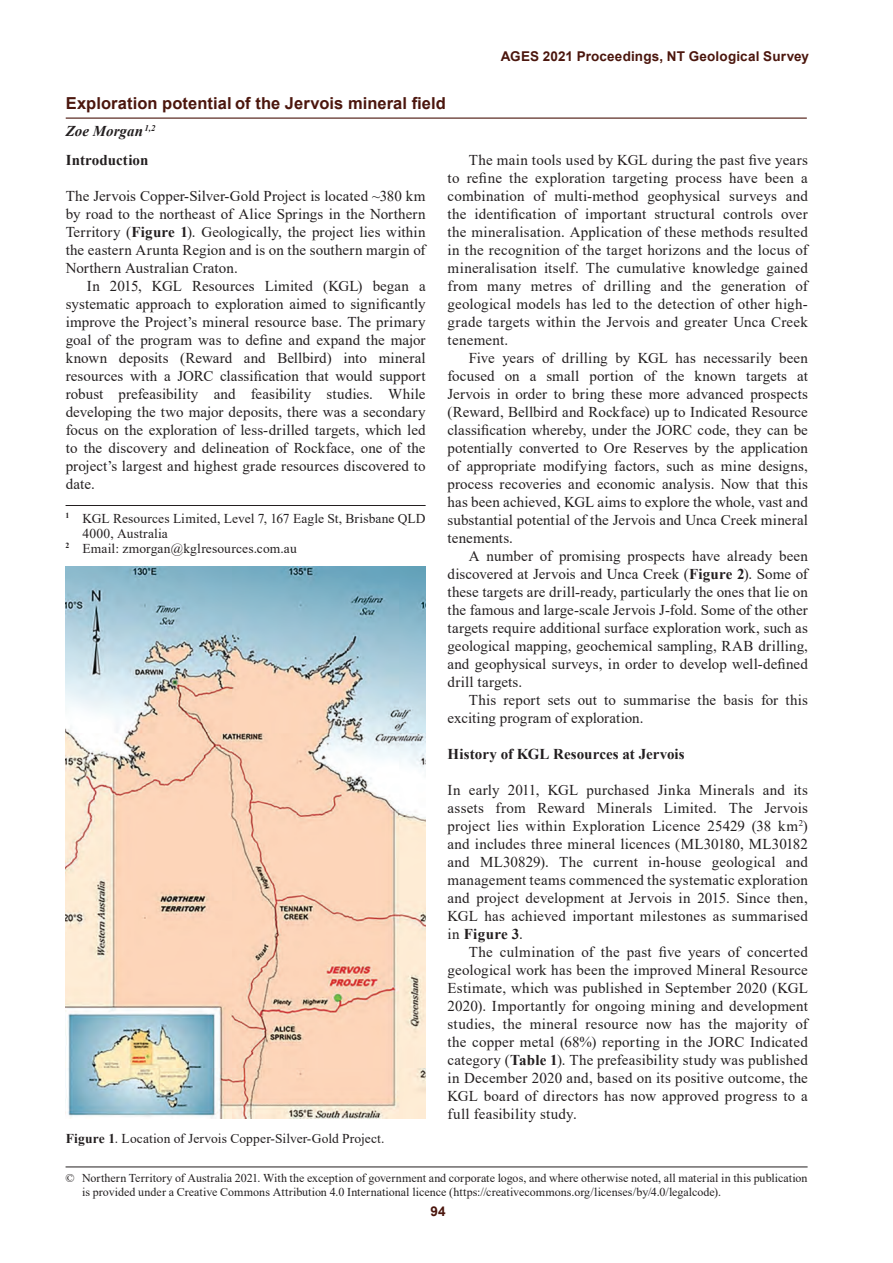
<style>
.page{position:relative;width:893px;height:1263px;background:#fff}
.page>*{position:absolute;margin:0;border:0;box-sizing:border-box;transform-origin:0 0}
.AGES_____Heading_Abs{font:700 16.5px "Arial";letter-spacing:.005em;color:#4b160d}
.AGES_____Body_text{font:15px/18px "Times New Roman";letter-spacing:.01em;color:#231f20;text-align:justify}
.AGES_____Body_text_I{font:15px/18px "Times New Roman";letter-spacing:.015em;color:#231f20;text-align:justify}
.AGES_____Heading_Lev{font:700 15px "Times New Roman";letter-spacing:.005em;color:#231f20}
.AGES_____Authors_nam{font:italic 700 15px "Times New Roman";letter-spacing:.005em;color:#231f20}
.AGES_____Footnotes{font:13.5px/15px "Times New Roman";letter-spacing:.01em;color:#231f20}
.AGES_____Figure_Capt{font:13.5px "Times New Roman";letter-spacing:.01em;color:#231f20}
.t1{font:700 13.5px "Arial";letter-spacing:.01em;color:#4b160d}
.AGES_____Footnotes-2{font:12px/13.5px "Times New Roman";color:#231f20}
.s1{font-weight:700}
</style>
<div class="page">
<hr style="left:66px;top:118px;width:741px;height:1px;background:#4b160d">
<hr style="left:66px;top:1167px;width:742px;height:1px;background:#231f20">
<hr style="left:66px;top:505px;width:360px;height:1px;background:#231f20">
<img style="left:65px;top:567px;width:361px;height:551px">
<p class="AGES_____Heading_Abs" style="left:66px;top:92px;width:382px">Exploration potential of the Jervois mineral field</p>
<p class="AGES_____Authors_nam" style="left:66px;top:120px;width:91px">Zoe Morgan <sup>1,2</sup></p>
<p class="t1" style="left:501px;top:46px;width:310px">AGES 2021 Proceedings, NT Geological Survey</p>
<p class="AGES_____Heading_Lev" style="left:66px;top:149px;width:84px">Introduction</p>
<p class="AGES_____Body_text_I" style="left:66px;top:186px;width:361px">The Jervois Copper-Silver-Gold Project is located ~380 km by road to the northeast of Alice Springs in the Northern Territory (<span class="s1">Figure 1</span>). Geologically, the project lies within the eastern Arunta Region and is on the southern margin of Northern Australian Craton.</p>
<p class="AGES_____Body_text" style="left:66px;top:276px;width:361px;text-indent:21px">In 2015, KGL Resources Limited (KGL) began a systematic approach to exploration aimed to significantly improve the Project’s mineral resource base. The primary goal of the program was to define and expand the major known deposits (Reward and Bellbird) into mineral resources with a JORC classification that would support robust prefeasibility and feasibility studies. While developing the two major deposits, there was a secondary focus on the exploration of less-drilled targets, which led to the discovery and delineation of Rockface, one of the project’s largest and highest grade resources discovered to date.</p>
<p class="AGES_____Footnotes" style="left:83px;top:510px;width:345px;text-indent:-17px"><sup>1</sup> KGL Resources Limited, Level 7, 167 Eagle St, Brisbane QLD<br>4000, Australia</p>
<p class="AGES_____Footnotes" style="left:66px;top:540px;width:233px"><sup>2</sup> Email: zmorgan@kglresources.com.au</p>
<p class="AGES_____Figure_Capt" style="left:66px;top:1129px;width:320px"><span class="s1">Figure 1</span>. Location of Jervois Copper-Silver-Gold Project.</p>
<p class="AGES_____Body_text" style="left:448px;top:150px;width:362px;text-indent:21px">The main tools used by KGL during the past five years to refine the exploration targeting process have been a combination of multi-method geophysical surveys and the identification of important structural controls over the mineralisation. Application of these methods resulted in the recognition of the target horizons and the locus of mineralisation itself. The cumulative knowledge gained from many metres of drilling and the generation of geological models has led to the detection of other high&shy;grade targets within the Jervois and greater Unca Creek tenement.</p>
<p class="AGES_____Body_text" style="left:448px;top:348px;width:362px;text-indent:21px">Five years of drilling by KGL has necessarily been focused on a small portion of the known targets at Jervois in order to bring these more advanced prospects (Reward, Bellbird and Rockface) up to Indicated Resource classification whereby, under the JORC code, they can be potentially converted to Ore Reserves by the application of appropriate modifying factors, such as mine designs, process recoveries and economic analysis. Now that this has been achieved, KGL aims to explore the whole, vast and substantial potential of the Jervois and Unca Creek mineral tenements.</p>
<p class="AGES_____Body_text" style="left:448px;top:546px;width:362px;text-indent:21px">A number of promising prospects have already been discovered at Jervois and Unca Creek (<span class="s1">Figure 2</span>). Some of these targets are drill-ready, particularly the ones that lie on the famous and large-scale Jervois J-fold. Some of the other targets require additional surface exploration work, such as geological mapping, geochemical sampling, RAB drilling, and geophysical surveys, in order to develop well-defined drill targets.</p>
<p class="AGES_____Body_text" style="left:448px;top:690px;width:362px;text-indent:21px">This report sets out to summarise the basis for this exciting program of exploration.</p>
<p class="AGES_____Heading_Lev" style="left:448px;top:743px;width:239px">History of KGL Resources at Jervois</p>
<p class="AGES_____Body_text_I" style="left:448px;top:780px;width:362px">In early 2011, KGL purchased Jinka Minerals and its assets from Reward Minerals Limited. The Jervois project lies within Exploration Licence 25429 (38 km<sup>2</sup>) and includes three mineral licences (ML30180, ML30182 and ML30829). The current in-house geological and management teams commenced the systematic exploration and project development at Jervois in 2015. Since then, KGL has achieved important milestones as summarised in <span class="s1">Figure 3</span>.</p>
<p class="AGES_____Body_text" style="left:448px;top:942px;width:362px;text-indent:21px">The culmination of the past five years of concerted geological work has been the improved Mineral Resource Estimate, which was published in September 2020 (KGL 2020). Importantly for ongoing mining and development studies, the mineral resource now has the majority of the copper metal (68%) reporting in the JORC Indicated category (<span class="s1">Table 1</span>). The prefeasibility study was published in December 2020 and, based on its positive outcome, the KGL board of directors has now approved progress to a full feasibility study.</p>
<p class="AGES_____Footnotes-2" style="left:82px;top:1171px;width:727px;text-indent:-16px">© Northern Territory of Australia 2021. With the exception of government and corporate logos, and where otherwise noted, all material in this publication is provided under a Creative Commons Attribution 4.0 International licence (https://creativecommons.org/licenses/by/4.0/legalcode).</p>
<p class="t1" style="left:430px;top:1202px;width:17px">94</p>
</div>
